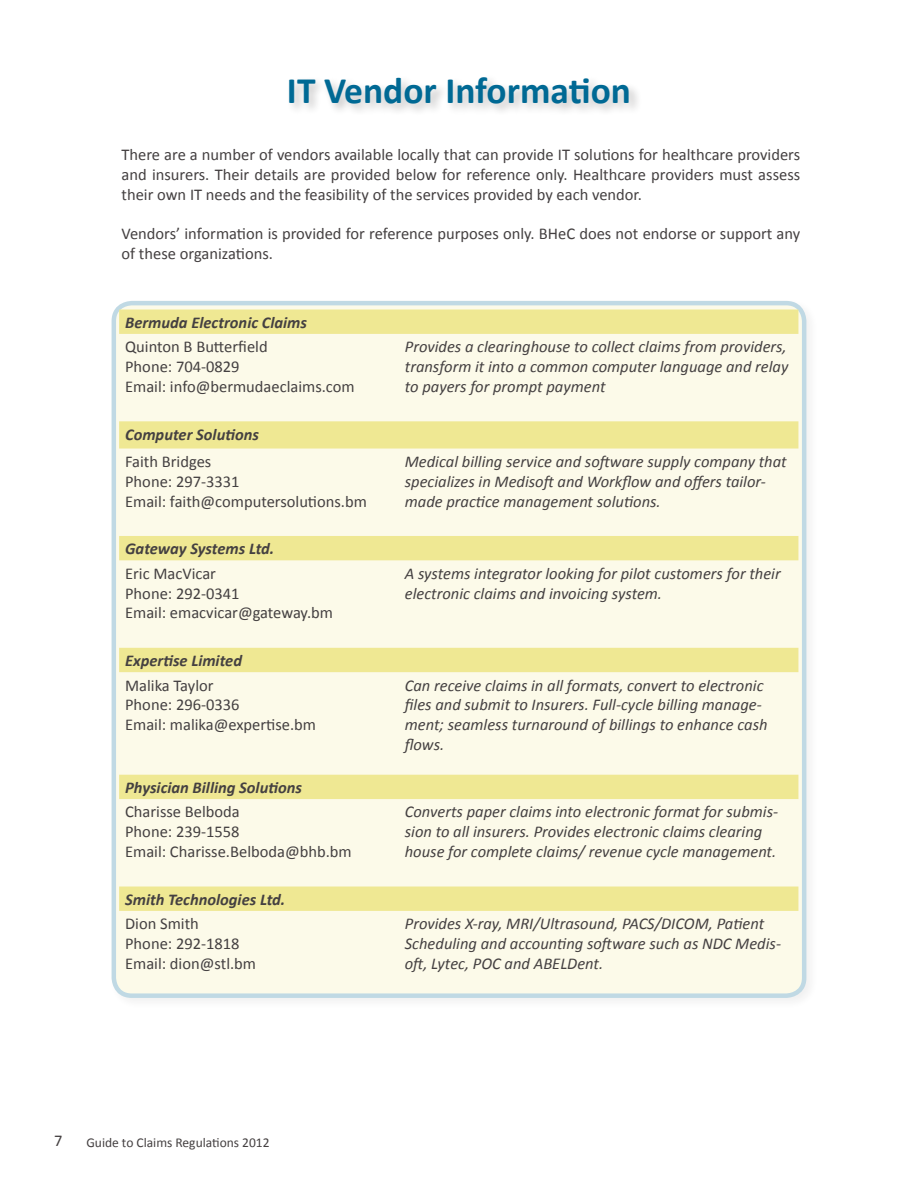
<style>
.page{position:relative;width:918px;height:1188px;background:#fff}
.page>*{position:absolute;margin:0;border:0;box-sizing:border-box;transform-origin:0 0}
.t1{font:700 37.5px "Calibri";color:#006994}
.t2{font:italic 16.5px/19.8px "Calibri";color:#444041}
.t3{font:16.5px/19.8px "Calibri";color:#444041}
.t4{font:italic 700 16.5px "Calibri";color:#444041}
.t5{font:13.5px "Calibri";color:#444041}
</style>
<div class="page">
<div style="left:108px;top:297px;width:711px;height:714px;background:#fbfbfb"></div>
<div style="left:114px;top:303px;width:690px;height:693px;background:#fcfae9;border-radius:18px"></div>
<div style="left:112px;top:301px;width:694px;height:697px;border:4px solid #006994;border-radius:18px"></div>
<svg style="left:119px;top:310px;width:679px;height:601px"></svg>
<div style="left:287px;top:74px;width:355px;height:42px;background:#241f1f;opacity:.26"></div>
<h1 class="t1" style="left:287px;top:66px;width:346px">IT Vendor Information</h1>
<p class="t3" style="left:122px;top:145px;width:680px;text-align:justify">There are a number of vendors available locally that can provide IT solutions for healthcare providers and insurers. Their details are provided below for reference only. Healthcare providers must assess their own IT needs and the feasibility of the services provided by each vendor.</p>
<p class="t3" style="left:122px;top:224px;width:680px">Vendors’ information is provided for reference purposes only. BHeC does not endorse or support any of these organizations.</p>
<p class="t4" style="left:125px;top:312px;width:183px">Bermuda Electronic Claims</p>
<p class="t3" style="left:125px;top:337px;width:231px">Quinton B Butterfield<br>Phone: 704-0829<br>Email: info@bermudaeclaims.com</p>
<p class="t2" style="left:405px;top:336px;width:385px;text-align:justify">Provides a clearinghouse to collect claims from providers, transform it into a common computer language and relay to payers for prompt payment</p>
<p class="t4" style="left:125px;top:424px;width:135px">Computer Solutions</p>
<p class="t3" style="left:125px;top:452px;width:243px">Faith Bridges<br>Phone: 297-3331<br>Email: faith@computersolutions.bm</p>
<p class="t2" style="left:405px;top:451px;width:383px">Medical billing service and software supply company that specializes in Medisoft and Workflow and offers tailor&shy;made practice management solutions.</p>
<p class="t4" style="left:125px;top:538px;width:151px">Gateway Systems Ltd.</p>
<p class="t3" style="left:125px;top:563px;width:209px">Eric MacVicar<br>Phone: 292-0341<br>Email: emacvicar@gateway.bm</p>
<p class="t2" style="left:405px;top:563px;width:377px">A systems integrator looking for pilot customers for their electronic claims and invoicing system.</p>
<p class="t4" style="left:125px;top:650px;width:118px">Expertise Limited</p>
<p class="t3" style="left:125px;top:675px;width:192px">Malika Taylor<br>Phone: 296-0336<br>Email: malika@expertise.bm</p>
<p class="t2" style="left:405px;top:675px;width:364px">Can receive claims in all formats, convert to electronic files and submit to Insurers. Full-cycle billing manage&shy;ment; seamless turnaround of billings to enhance cash flows.</p>
<p class="t4" style="left:125px;top:777px;width:178px">Physician Billing Solutions</p>
<p class="t3" style="left:125px;top:802px;width:228px">Charisse Belboda<br>Phone: 239-1558<br>Email: Charisse.Belboda@bhb.bm</p>
<p class="t2" style="left:405px;top:801px;width:375px">Converts paper claims into electronic format for submis&shy;sion to all insurers. Provides electronic claims clearing house for complete claims/ revenue cycle management.</p>
<p class="t4" style="left:125px;top:889px;width:162px">Smith Technologies Ltd.</p>
<p class="t3" style="left:125px;top:914px;width:133px">Dion Smith<br>Phone: 292-1818<br>Email: dion@stl.bm</p>
<p class="t2" style="left:405px;top:913px;width:378px">Provides X-ray, MRI/Ultrasound, PACS/DICOM, Patient<br>Scheduling and accounting software such as NDC Medis&shy;oft, Lytec, POC and ABELDent.</p>
<p class="t3" style="left:54px;top:1131px;width:10px">7</p>
<p class="t5" style="left:86px;top:1134px;width:185px">Guide to Claims Regulations 2012</p>
</div>
